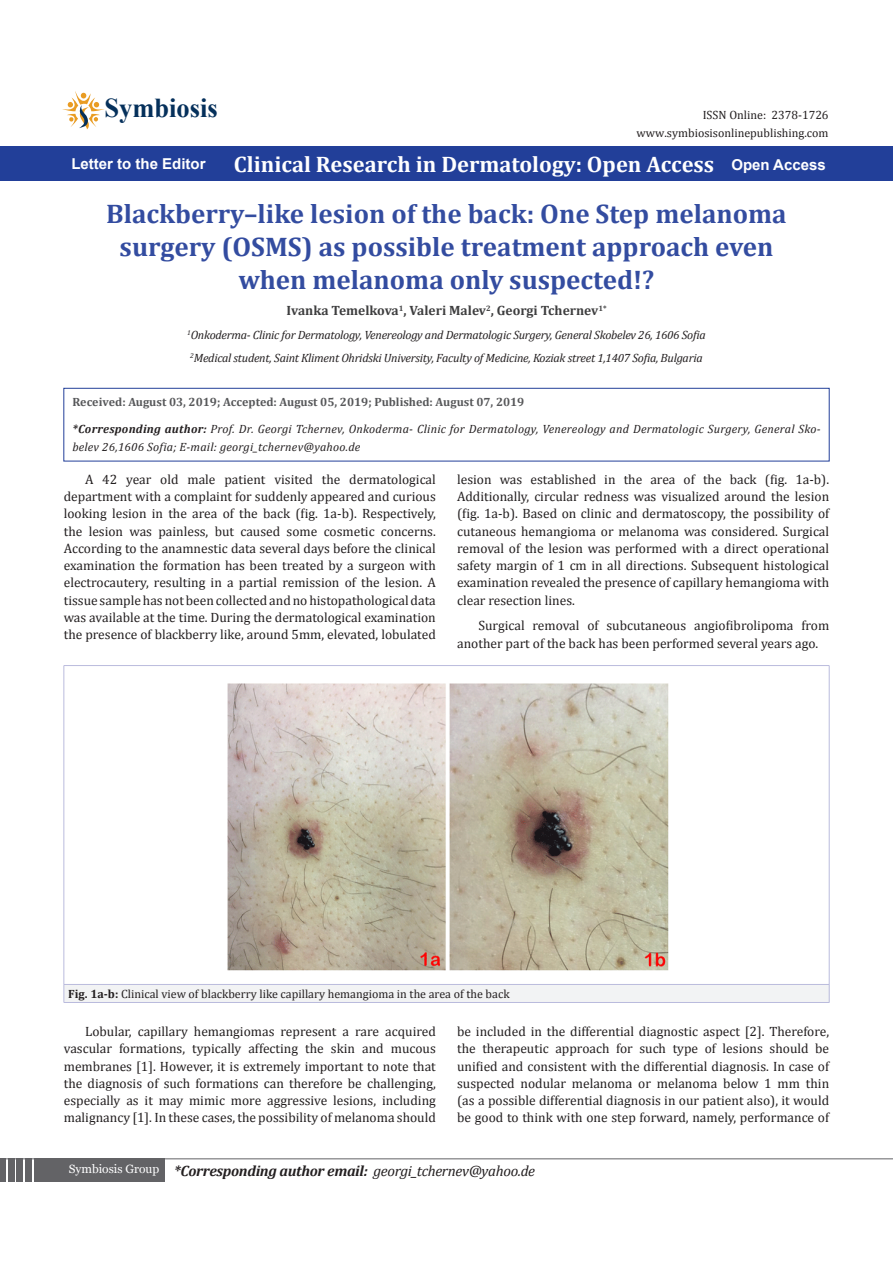
<style>
.page{position:relative;width:893px;height:1263px;background:#fff}
.page>*{position:absolute;margin:0;border:0;box-sizing:border-box;transform-origin:0 0}
.t1{font:700 27.3px "Times New Roman";color:#05305b}
.t2{font:700 27px/33px "Cambria";color:#334ca0;text-align:center}
.Default{font:700 22.5px "Cambria";color:#fff}
.t3{font:italic 700 15px "Cambria";letter-spacing:-.02em;color:#231f20}
.Default-2{font:700 15px "Arial";color:#fff}
.t4{font:13.5px/17.2px "Cambria";color:#231f20;text-align:justify}
.t5{font:700 13.5px "Cambria";color:#3e3e3f}
.Pa8{font:italic 12px "Cambria";letter-spacing:-.02em;color:#231f20}
.Pa8-2{font:italic 12px/18px "Cambria";letter-spacing:.02em;color:#231f20}
.t6{font:12px "Cambria";color:#231f20}
.Pa8-3{font:700 12px "Cambria";color:#57585a}
.Pa0{font:12px "Cambria";color:#221e1f}
.s1{font-weight:700}
.s2{font-weight:400}
</style>
<div class="page">
<hr style="left:0;top:1158px;width:893px;height:1px;background:#636366">
<div style="left:34px;top:1159px;width:130px;height:23px;background:#636366"></div>
<div style="left:25px;top:1159px;width:7px;height:23px;background:#636366"></div>
<div style="left:17px;top:1159px;width:6px;height:23px;background:#636366"></div>
<div style="left:8px;top:1159px;width:6px;height:23px;background:#636366"></div>
<div style="left:0;top:1159px;width:6px;height:23px;background:#636366"></div>
<svg style="left:62px;top:91px;width:42px;height:38px"></svg>
<div style="left:0;top:146px;width:893px;height:35px;background:#223f99"></div>
<svg style="left:64px;top:388px;width:765px;height:73px"></svg>
<div style="left:64px;top:984px;width:765px;height:18px;background:#f2f3f4"></div>
<hr style="left:64px;top:665px;width:765px;height:1px;background:#babbdd">
<hr style="left:64px;top:666px;width:1px;height:318px;background:#babbdd">
<hr style="left:829px;top:666px;width:1px;height:318px;background:#babbdd">
<hr style="left:64px;top:984px;width:765px;height:1px;background:#babbdd">
<svg style="left:64px;top:985px;width:1px;height:17px"></svg>
<svg style="left:829px;top:984px;width:1px;height:18px"></svg>
<hr style="left:64px;top:1002px;width:765px;height:1px;background:#babbdd">
<img style="left:227px;top:683px;width:442px;height:288px">
<p class="t1" style="left:105px;top:89px;width:115px">Symbiosis</p>
<p class="Pa0" style="left:703px;top:108px;width:127px">ISSN Online: 2378-1726</p>
<p class="Pa0" style="left:637px;top:126px;width:193px">www.symbiosisonlinepublishing.com</p>
<p class="Default-2" style="left:71px;top:154px;width:136px">Letter to the Editor</p>
<p class="Default" style="left:234px;top:149px;width:482px">Clinical Research in Dermatology: Open Access</p>
<p class="Default-2" style="left:731px;top:154px;width:96px">Open Access</p>
<p class="t2" style="left:106px;top:196px;width:682px">Blackberry–like lesion of the back: One Step melanoma surgery (OSMS) as possible treatment approach even when melanoma only suspected!?</p>
<p class="t5" style="left:286px;top:301px;width:322px">Ivanka Temelkova<sup>1</sup>, Valeri Malev<sup>2</sup>, Georgi Tchernev<sup>1*</sup></p>
<p class="Pa8" style="left:187px;top:326px;width:520px"><sup>1</sup>Onkoderma- Clinic for Dermatology, Venereology and Dermatologic Surgery, General Skobelev 26, 1606 Sofia</p>
<p class="Pa8" style="left:190px;top:350px;width:514px"><sup>2</sup>Medical student, Saint Kliment Ohridski University, Faculty of Medicine, Koziak street 1,1407 Sofia, Bulgaria</p>
<p class="Pa8-3" style="left:72px;top:394px;width:454px">Received: August 03, 2019; Accepted: August 05, 2019; Published: August 07, 2019</p>
<p class="Pa8-2" style="left:72px;top:419px;width:750px"><span class="s1">*Corresponding author:</span> Prof. Dr. Georgi Tchernev, Onkoderma- Clinic for Dermatology, Venereology and Dermatologic Surgery, General Sko&shy;belev 26,1606 Sofia; E-mail: georgi_tchernev@yahoo.de</p>
<p class="t4" style="left:64px;top:470px;width:374px;text-indent:21px">A 42 year old male patient visited the dermatological department with a complaint for suddenly appeared and curious looking lesion in the area of the back (fig. 1a-b). Respectively, the lesion was painless, but caused some cosmetic concerns.<br>According to the anamnestic data several days before the clinical examination the formation has been treated by a surgeon with electrocautery, resulting in а partial remission of the lesion. A tissue sample has not been collected and no histopathological data was available at the time. During the dermatological examination the presence of blackberry like, around 5mm, elevated, lobulated</p>
<p class="t4" style="left:457px;top:470px;width:374px">lesion was established in the area of the back (fig. 1a-b).<br>Additionally, circular redness was visualized around the lesion (fig. 1a-b). Based on clinic and dermatoscopy, the possibility of cutaneous hemangioma or melanoma was considered. Surgical removal of the lesion was performed with a direct operational safety margin of 1 cm in all directions. Subsequent histological examination revealed the presence of capillary hemangioma with clear resection lines.</p>
<p class="t4" style="left:457px;top:617px;width:374px;text-indent:21px">Surgical removal of subcutaneous angiofibrolipoma from another part of the back has been performed several years ago.</p>
<p class="t6" style="left:68px;top:987px;width:443px"><span class="s1">Fig. 1a-b:</span> Clinical view of blackberry like capillary hemangioma in the area of the back</p>
<p class="t4" style="left:64px;top:1023px;width:374px;text-indent:21px">Lobular, capillary hemangiomas represent а rare acquired vascular formations, typically affecting the skin and mucous membranes [1]. However, it is extremely important to note that the diagnosis of such formations can therefore be challenging, especially as it may mimic more aggressive lesions, including malignancy [1]. In these cases, the possibility of melanoma should</p>
<p class="t4" style="left:457px;top:1023px;width:374px">be included in the differential diagnostic aspect [2]. Therefore, the therapeutic approach for such type of lesions should be unified and consistent with the differential diagnosis. In case of suspected nodular melanoma or melanoma below 1 mm thin (as a possible differential diagnosis in our patient also), it would be good to think with one step forward, namely, performance of</p>
<p class="t3" style="left:69px;top:1160px;width:468px"><sup>Symbiosis</sup> <sup>Group</sup> *Corresponding author email: <span class="s2">georgi_tchernev@yahoo.de</span></p>
</div>
